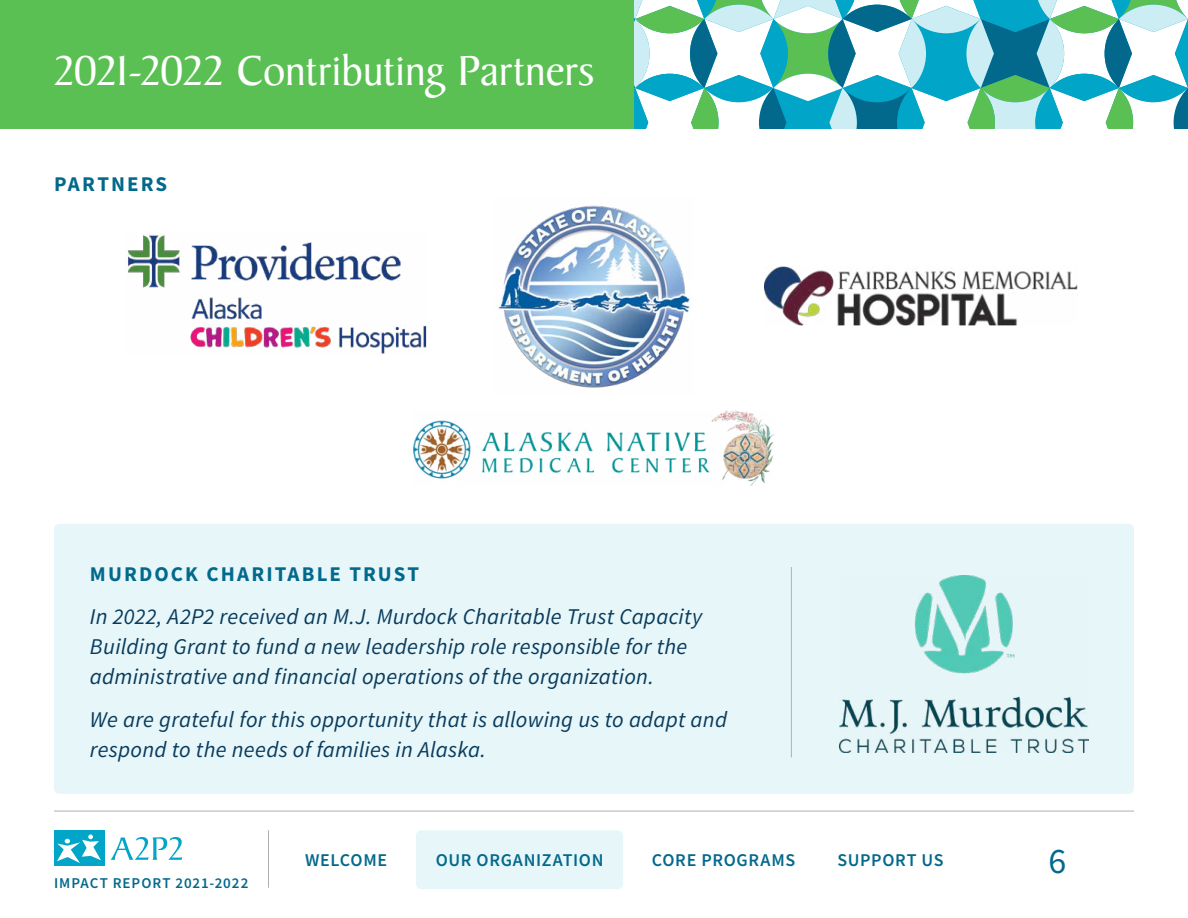
<style>
.page{position:relative;width:1188px;height:918px;background:#fff}
.page>*{position:absolute;margin:0;border:0;box-sizing:border-box;transform-origin:0 0}
.t1{font:45px "Baker Signet Std";letter-spacing:-.01em;color:#fff}
.t2{font:36px "Source Sans Pro";color:#03698c}
.t3{font:italic 22.5px/30px "Source Sans Pro";letter-spacing:.01em;color:#093b5c}
.t4{font:700 21px "Source Sans Pro";letter-spacing:.1em;color:#03698c}
.t5{font:600 18px "Source Sans Pro";letter-spacing:.035em;color:#03698c}
.t6{font:600 15px "Source Sans Pro";letter-spacing:.06em;color:#03698c}
</style>
<div class="page">
<div style="left:54px;top:524px;width:1080px;height:270px;background:#e6f6f9;border-radius:5px"></div>
<div style="left:0;top:0;width:1188px;height:128px;background:#5bc054"></div>
<img style="left:127px;top:234px;width:300px;height:120px">
<img style="left:498px;top:205px;width:192px;height:183px">
<img style="left:765px;top:267px;width:312px;height:59px">
<img style="left:413px;top:411px;width:362px;height:75px">
<img style="left:840px;top:575px;width:248px;height:177px">
<hr style="left:791px;top:567px;width:1px;height:191px;background:#9ac3d1">
<div style="left:416px;top:830px;width:207px;height:59px;background:#e6f6f9;border-radius:5px"></div>
<svg style="left:111px;top:837px;width:71px;height:23px"></svg>
<div style="left:54px;top:831px;width:51px;height:35px;background:#00a5c8"></div>
<svg style="left:57px;top:834px;width:44px;height:29px"></svg>
<hr style="left:54px;top:811px;width:1080px;height:1px;background:#b0b0b0">
<hr style="left:268px;top:830px;width:1px;height:58px;background:#b0b0b0">
<svg style="left:634px;top:0;width:554px;height:128px;background:#84cacc"></svg>
<h1 class="t1" style="left:54px;top:47px;width:542px">2021-2022 Contributing Partners</h1>
<p class="t4" style="left:54px;top:170px;width:115px">PARTNERS</p>
<p class="t4" style="left:90px;top:559px;width:331px">MURDOCK CHARITABLE TRUST</p>
<p class="t3" style="left:90px;top:601px;width:614px">In 2022, A2P2 received an M.J. Murdock Charitable Trust Capacity<br>Building Grant to fund a new leadership role responsible for the administrative and financial operations of the organization.</p>
<p class="t3" style="left:90px;top:705px;width:639px">We are grateful for this opportunity that is allowing us to adapt and respond to the needs of families in Alaska.</p>
<p class="t6" style="left:54px;top:873px;width:196px">IMPACT REPORT 2021-2022</p>
<p class="t5" style="left:305px;top:849px;width:84px">WELCOME</p>
<p class="t5" style="left:436px;top:849px;width:169px">OUR ORGANIZATION</p>
<p class="t5" style="left:652px;top:849px;width:145px">CORE PROGRAMS</p>
<p class="t5" style="left:837px;top:849px;width:108px">SUPPORT US</p>
<h2 class="t2" style="left:1049px;top:838px;width:19px">6</h2>
</div>
